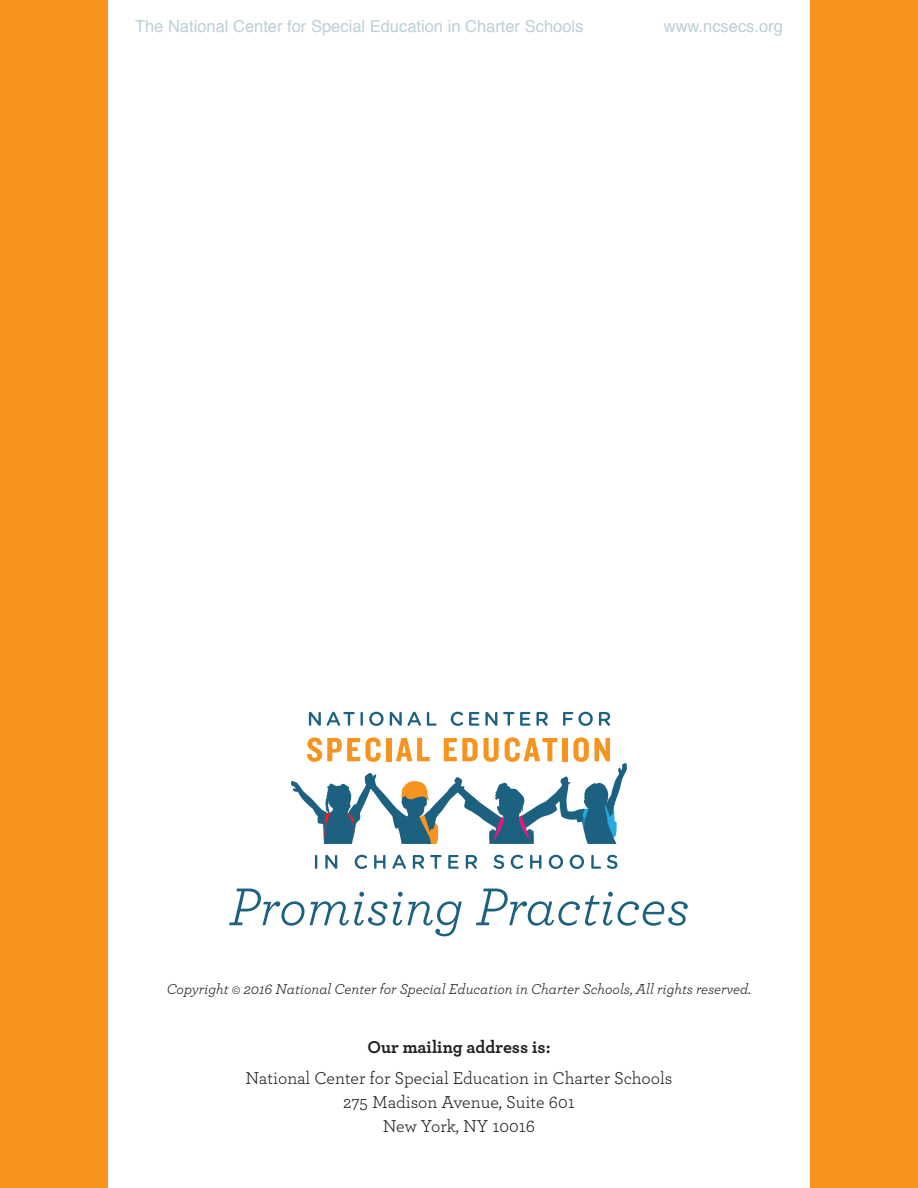
<style>
.page{position:relative;width:918px;height:1188px;background:#f7941e}
.page>*{position:absolute;margin:0;border:0;box-sizing:border-box;transform-origin:0 0}
.t1{font:italic 55.8px "Archer";color:#1c6280}
.t2{font:18px/24px "Archer";color:#231f20;text-align:center}
.t3{font:700 18px "Archer";color:#231f20}
.t4{font:16.5px "Helvetica";color:#bad0d8}
.t5{font:italic 15px "Archer";color:#231f20}
</style>
<div class="page">
<div style="left:108px;top:0;width:702px;height:1188px;background:#fff"></div>
<svg style="left:309px;top:712px;width:12px;height:14px"></svg>
<svg style="left:327px;top:712px;width:28px;height:14px"></svg>
<svg style="left:361px;top:712px;width:2px;height:14px"></svg>
<svg style="left:369px;top:712px;width:15px;height:14px"></svg>
<svg style="left:390px;top:712px;width:12px;height:14px"></svg>
<svg style="left:408px;top:712px;width:13px;height:14px"></svg>
<svg style="left:427px;top:712px;width:10px;height:14px"></svg>
<svg style="left:451px;top:712px;width:12px;height:14px"></svg>
<svg style="left:469px;top:712px;width:10px;height:14px"></svg>
<svg style="left:485px;top:712px;width:12px;height:14px"></svg>
<svg style="left:503px;top:712px;width:11px;height:14px"></svg>
<svg style="left:520px;top:712px;width:11px;height:14px"></svg>
<svg style="left:537px;top:712px;width:11px;height:14px"></svg>
<svg style="left:563px;top:712px;width:30px;height:14px"></svg>
<svg style="left:599px;top:712px;width:11px;height:14px"></svg>
<svg style="left:315px;top:855px;width:2px;height:14px"></svg>
<svg style="left:325px;top:855px;width:12px;height:14px"></svg>
<svg style="left:355px;top:855px;width:12px;height:14px"></svg>
<svg style="left:374px;top:855px;width:11px;height:14px"></svg>
<svg style="left:392px;top:855px;width:14px;height:14px"></svg>
<svg style="left:413px;top:855px;width:11px;height:14px"></svg>
<svg style="left:430px;top:855px;width:12px;height:14px"></svg>
<svg style="left:448px;top:855px;width:11px;height:14px"></svg>
<svg style="left:466px;top:855px;width:11px;height:14px"></svg>
<svg style="left:494px;top:855px;width:10px;height:14px"></svg>
<svg style="left:511px;top:855px;width:12px;height:14px"></svg>
<svg style="left:530px;top:855px;width:11px;height:14px"></svg>
<svg style="left:549px;top:855px;width:14px;height:14px"></svg>
<svg style="left:570px;top:855px;width:14px;height:14px"></svg>
<svg style="left:591px;top:855px;width:10px;height:14px"></svg>
<svg style="left:607px;top:855px;width:10px;height:14px"></svg>
<svg style="left:291px;top:737px;width:336px;height:108px"></svg>
<p class="t4" style="left:135px;top:13px;width:450px">The National Center for Special Education in Charter Schools</p>
<p class="t4" style="left:664px;top:13px;width:121px">www.ncsecs.org</p>
<p class="t1" style="left:229px;top:867px;width:462px">Promising Practices</p>
<p class="t5" style="left:167px;top:979px;width:586px">Copyright © 2016 National Center for Special Education in Charter Schools, All rights reserved.</p>
<p class="t3" style="left:367px;top:1033px;width:185px">Our mailing address is:</p>
<p class="t2" style="left:246px;top:1065px;width:429px">National Center for Special Education in Charter Schools<br>275 Madison Avenue, Suite 601<br>New York, NY 10016</p>
</div>
